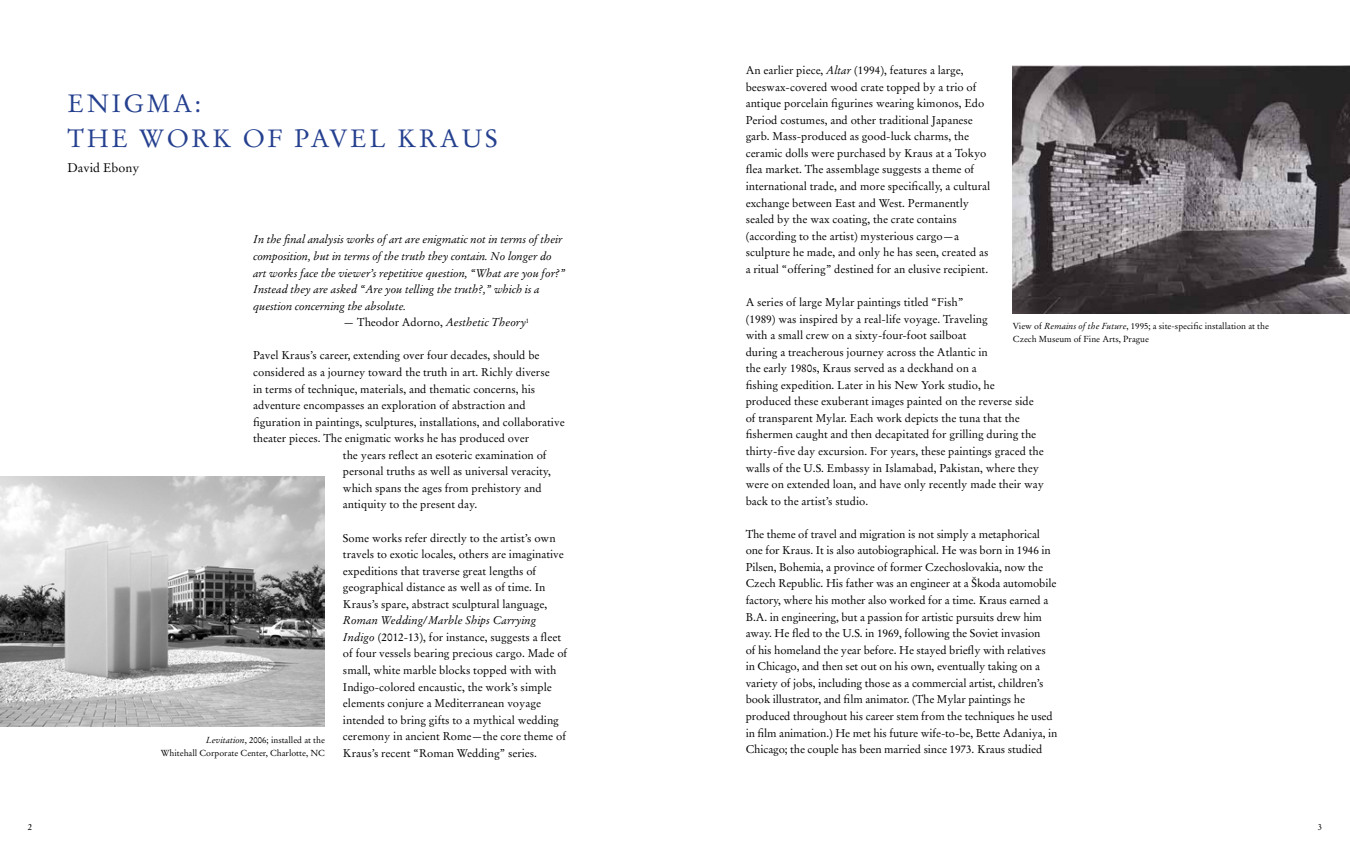
<style>
.page{position:relative;width:1350px;height:855px;background:#fff}
.page>*{position:absolute;margin:0;border:0;box-sizing:border-box;transform-origin:0 0}
.t1{font:25px/35px "Stempel Garamond";letter-spacing:.1em;color:#25408f}
.t2{font:12.5px "Stempel Garamond";color:#000}
.t3{font:11.25px/16.5px "Stempel Garamond";color:#000}
.t4{font:italic 11.25px/16.5px "Stempel Garamond";letter-spacing:-.01em;color:#000}
.t5{font:8.75px/13.1px "Stempel Garamond";color:#000;text-align:right}
.s1{font-style:italic}
</style>
<div class="page">
<img style="left:0;top:477px;width:325px;height:250px">
<img style="left:1013px;top:65px;width:337px;height:248px">
<h1 class="t1" style="left:68px;top:86px;width:135px">ENIGMA:<br>The</h1>
<h1 class="t1" style="left:139px;top:121px;width:73px">Work</h1>
<h1 class="t1" style="left:243px;top:121px;width:197px">of Pavel Kraus</h1>
<p class="t2" style="left:68px;top:160px;width:73px">David Ebony</p>
<p class="t4" style="left:253px;top:231px;width:314px">In the final analysis works of art are enigmatic not in terms of their composition, but in terms of the truth they contain. No longer do art works face the viewer’s repetitive question, “What are you for?” Instead they are asked “Are you telling the truth?,” which is a question concerning the absolute.</p>
<p class="t3" style="left:343px;top:314px;width:188px">— Theodor Adorno, <span class="s1">Aesthetic Theory</span><sup>1</sup></p>
<p class="t3" style="left:253px;top:347px;width:288px">Pavel Kraus’s career, extending over four decades, should be</p>
<p class="t3" style="left:253px;top:364px;width:298px">considered as a journey toward the truth in art. Richly diverse</p>
<p class="t3" style="left:253px;top:380px;width:284px">in terms of technique, materials, and thematic concerns, his</p>
<p class="t3" style="left:253px;top:397px;width:274px">adventure encompasses an exploration of abstraction and</p>
<p class="t3" style="left:253px;top:414px;width:313px">figuration in paintings, sculptures, installations, and collaborative</p>
<p class="t3" style="left:253px;top:430px;width:277px">theater pieces. The enigmatic works he has produced over</p>
<p class="t3" style="left:343px;top:447px;width:205px">the years reflect an esoteric examination of</p>
<p class="t3" style="left:343px;top:463px;width:210px">personal truths as well as universal veracity,</p>
<p class="t3" style="left:343px;top:480px;width:200px">which spans the ages from prehistory and</p>
<p class="t3" style="left:343px;top:496px;width:136px">antiquity to the present day.</p>
<p class="t3" style="left:343px;top:530px;width:222px">Some works refer directly to the artist’s own travels to exotic locales, others are imaginative expeditions that traverse great lengths of geographical distance as well as of time. In Kraus’s spare, abstract sculptural language,</p>
<p class="t3" style="left:343px;top:612px;width:226px"><span class="s1">Roman Wedding/Marble Ships Carrying Indigo</span> (2012-13), for instance, suggests a fleet of four vessels bearing precious cargo. Made of small, white marble blocks topped with with Indigo-colored encaustic, the work’s simple elements conjure a Mediterranean voyage intended to bring gifts to a mythical wedding ceremony in ancient Rome—the core theme of Kraus’s recent “Roman Wedding” series.</p>
<p class="t5" style="left:161px;top:733px;width:166px"><span class="s1">Levitation</span>, 2006; installed at the<br>Whitehall Corporate Center, Charlotte, NC</p>
<p class="t3" style="left:746px;top:62px;width:246px">An earlier piece, <span class="s1">Altar</span> (1994), features a large, beeswax-covered wood crate topped by a trio of antique porcelain figurines wearing kimonos, Edo Period costumes, and other traditional Japanese garb. Mass-produced as good-luck charms, the ceramic dolls were purchased by Kraus at a Tokyo flea market. The assemblage suggests a theme of international trade, and more specifically, a cultural exchange between East and West. Permanently sealed by the wax coating, the crate contains (according to the artist) mysterious cargo—a sculpture he made, and only he has seen, created as a ritual “offering” destined for an elusive recipient.</p>
<p class="t3" style="left:746px;top:294px;width:300px">A series of large Mylar paintings titled “Fish”<br>(1989) was inspired by a real-life voyage. Traveling<br>with a small crew on a sixty-four-foot sailboat<br>during a treacherous journey across the Atlantic in<br>the early 1980s, Kraus served as a deckhand on a<br>fishing expedition. Later in his New York studio, he<br>produced these exuberant images painted on the reverse side of transparent Mylar. Each work depicts the tuna that the fishermen caught and then decapitated for grilling during the thirty-five day excursion. For years, these paintings graced the walls of the U.S. Embassy in Islamabad, Pakistan, where they were on extended loan, and have only recently made their way back to the artist’s studio.</p>
<p class="t3" style="left:746px;top:526px;width:313px">The theme of travel and migration is not simply a metaphorical one for Kraus. It is also autobiographical. He was born in 1946 in Pilsen, Bohemia, a province of former Czechoslovakia, now the Czech Republic. His father was an engineer at a Škoda automobile factory, where his mother also worked for a time. Kraus earned a B.A. in engineering, but a passion for artistic pursuits drew him away. He fled to the U.S. in 1969, following the Soviet invasion<br>of his homeland the year before. He stayed briefly with relatives in Chicago, and then set out on his own, eventually taking on a variety of jobs, including those as a commercial artist, children’s book illustrator, and film animator. (The Mylar paintings he produced throughout his career stem from the techniques he used in film animation.) He met his future wife-to-be, Bette Adaniya, in Chicago; the couple has been married since 1973. Kraus studied</p>
<p class="t5" style="left:1013px;top:320px;width:258px;text-align:left">View of <span class="s1">Remains of the Future</span>, 1995; a site-specific installation at the<br>Czech Museum of Fine Arts, Prague</p>
<p class="t5" style="left:28px;top:820px;width:6px">2</p>
<p class="t5" style="left:1318px;top:820px;width:6px">3</p>
</div>
